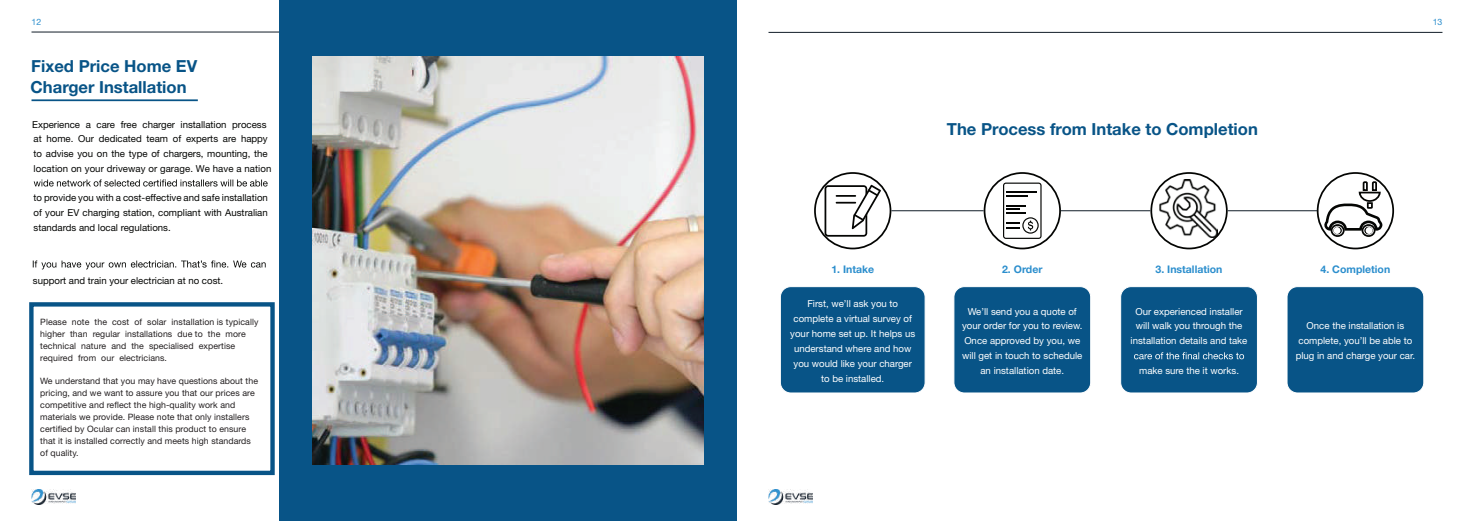
<style>
.page{position:relative;width:1474px;height:521px;background:#fff}
.page>*{position:absolute;margin:0;border:0;box-sizing:border-box;transform-origin:0 0}
.t1{font:700 16.62px/21.3px "Helvetica Neue";color:#085487}
.t2{font:700 10.5px "Helvetica Neue";color:#2b8ecd}
.t3{font:9.62px/14.9px "Helvetica Neue";color:#fff;text-align:center}
.t4{font:9.62px/14.6px "Helvetica Neue";color:#040503}
.t5{font:8.75px/11.9px "Helvetica Neue";letter-spacing:.01em;color:#231f20}
.t6{font:8.75px "Helvetica Neue";color:#2b8ecd}
</style>
<div class="page">
<img style="left:768px;top:490px;width:44px;height:14px">
<hr style="left:768px;top:32px;width:674px;height:1px;background:#111d28">
<img style="left:32px;top:489px;width:44px;height:15px">
<hr style="left:32px;top:32px;width:673px;height:1px;background:#111d28">
<div style="left:279px;top:0;width:458px;height:521px;background:#085487"></div>
<img style="left:312px;top:57px;width:392px;height:407px">
<svg style="left:34px;top:179px;width:234px;height:7px"></svg>
<svg style="left:33px;top:260px;width:233px;height:9px"></svg>
<hr style="left:32px;top:99px;width:166px;height:2px;background:#085487">
<div style="left:780px;top:287px;width:145px;height:106px;background:#085487;border-radius:10px"></div>
<div style="left:780px;top:286px;width:145px;height:107px;border:1px solid #fff;border-radius:10px"></div>
<div style="left:953px;top:287px;width:137px;height:106px;background:#085487;border-radius:10px"></div>
<div style="left:953px;top:286px;width:138px;height:107px;border:1px solid #fff;border-radius:10px"></div>
<div style="left:1120px;top:287px;width:137px;height:106px;background:#085487;border-radius:10px"></div>
<div style="left:1120px;top:286px;width:137px;height:107px;border:1px solid #fff;border-radius:10px"></div>
<div style="left:1286px;top:287px;width:137px;height:106px;background:#085487;border-radius:10px"></div>
<div style="left:1286px;top:286px;width:138px;height:107px;border:1px solid #fff;border-radius:10px"></div>
<svg style="left:1003px;top:183px;width:38px;height:56px"></svg>
<div style="left:983px;top:172px;width:77px;height:77px;border:2px solid #040503;border-radius:50%"></div>
<svg style="left:824px;top:185px;width:57px;height:52px"></svg>
<div style="left:814px;top:172px;width:77px;height:77px;border:2px solid #040503;border-radius:50%"></div>
<img style="left:1159px;top:179px;width:58px;height:58px">
<div style="left:1150px;top:172px;width:77px;height:77px;border:2px solid #040503;border-radius:50%"></div>
<div style="left:1316px;top:172px;width:77px;height:77px;border:2px solid #040503;border-radius:50%"></div>
<svg style="left:1321px;top:180px;width:63px;height:70px"></svg>
<div style="left:1333px;top:227px;width:7px;height:7px;background:#fff;border-radius:50%"></div>
<div style="left:1365px;top:227px;width:7px;height:7px;background:#fff;border-radius:50%"></div>
<svg style="left:1134px;top:352px;width:110px;height:7px"></svg>
<hr style="left:891px;top:210px;width:92px;height:1px;background:#111d28">
<hr style="left:1060px;top:210px;width:90px;height:1px;background:#111d28">
<hr style="left:1227px;top:210px;width:90px;height:1px;background:#111d28">
<div style="left:29px;top:302px;width:246px;height:173px;border:4px solid #085487"></div>
<p class="t6" style="left:32px;top:15px;width:11px">12</p>
<p class="t6" style="left:1432px;top:15px;width:11px">13</p>
<h1 class="t1" style="left:31px;top:56px;width:168px">Fixed Price Home EV<br>Charger Installation</h1>
<p class="t4" style="left:32px;top:117px;width:241px">Experience a care free charger installation process at home. Our dedicated team of experts are happy to advise you on the type of chargers, mounting, the location on your driveway or garage. We have a nation</p>
<p class="t4" style="left:34px;top:191px;width:236px;line-height:14.9px;text-align:justify">to provide you with a cost-effective and safe installation of your EV charging station, compliant with Australian standards and local regulations.</p>
<h1 class="t1" style="left:946px;top:119px;width:312px">The Process from Intake to Completion</h1>
<p class="t4" style="left:33px;top:274px;width:192px">support and train your electrician at no cost.</p>
<p class="t5" style="left:40px;top:316px;width:220px">Please note the cost of solar installation is typically higher than regular installations due to the more technical nature and the specialised expertise required from our electricians.</p>
<p class="t5" style="left:40px;top:376px;width:219px">We understand that you may have questions about the pricing, and we want to assure you that our prices are competitive and reflect the high-quality work and materials we provide. Please note that only installers certified by Ocular can install this product to ensure that it is installed correctly and meets high standards of quality.</p>
<p class="t2" style="left:831px;top:261px;width:44px">1. Intake</p>
<p class="t2" style="left:1002px;top:261px;width:42px">2. Order</p>
<p class="t2" style="left:1155px;top:261px;width:68px">3. Installation</p>
<p class="t2" style="left:1320px;top:261px;width:71px">4. Completion</p>
<p class="t3" style="left:790px;top:297px;width:126px">First, we’ll ask you to complete a virtual survey of your home set up. It helps us understand where and how you would like your charger to be installed.</p>
<p class="t3" style="left:962px;top:304px;width:122px">We’ll send you a quote of your order for you to review.<br>Once approved by you, we will get in touch to schedule an installation date.</p>
<p class="t3" style="left:1130px;top:304px;width:118px">Our experienced installer will walk you through the installation details and take</p>
<p class="t3" style="left:1139px;top:364px;width:101px">make sure the it works.</p>
<p class="t3" style="left:1295px;top:319px;width:121px">Once the installation is complete, you’ll be able to plug in and charge your car.</p>
</div>
